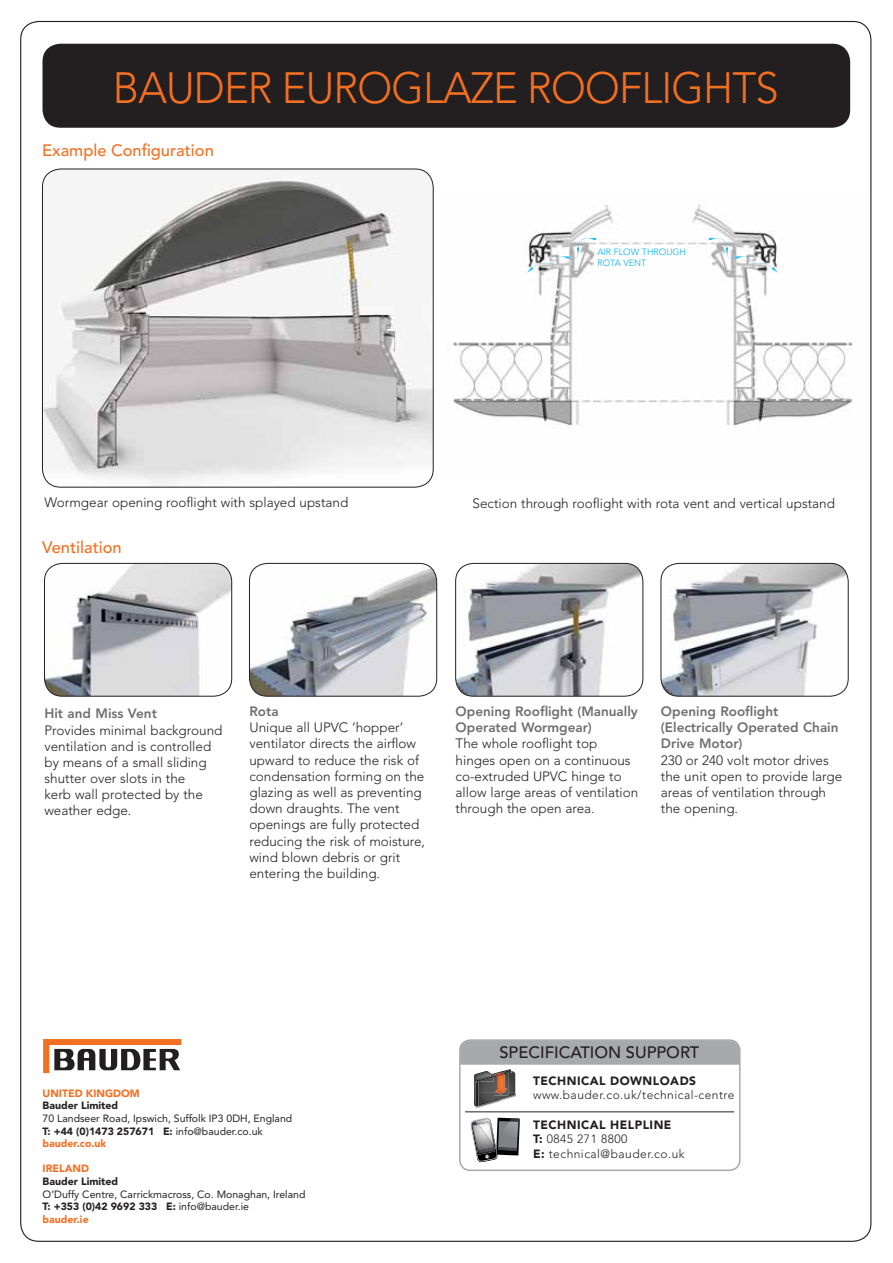
<style>
.page{position:relative;width:893px;height:1263px;background:#fff}
.page>*{position:absolute;margin:0;border:0;box-sizing:border-box;transform-origin:0 0}
.t1{font:300 43.5px "Avenir";letter-spacing:-.02em;color:#f36f21;scale:.96 1}
.t2{font:500 16.5px "Avenir";color:#f36f21}
.t3{font:500 16.5px "Avenir";color:#231f20}
.t4{font:300 13.5px/16.2px "Avenir";color:#231f20}
.t5{font:800 13.5px/16.2px "Avenir";color:#6d6e70}
.t6{font:300 12px/14.4px "Avenir";letter-spacing:.04em;color:#231f20}
.t7{font:900 12px "Avenir";letter-spacing:.04em;color:#231f20}
.t8{font:10.5px/12.6px "Avenir";color:#231f20}
.t9{font:900 10.5px "Avenir";color:#231f20}
.t10{font:900 10.5px "Avenir";color:#f36f21}
.t11{font:300 9px/10.8px "Avenir";color:#00aeef}
.s1{font-weight:900}
.s2{font-weight:900;color:#f36f21}
</style>
<div class="page">
<div style="left:43px;top:44px;width:807px;height:84px;background:#231f20;border-radius:18px"></div>
<svg style="left:43px;top:1039px;width:138px;height:34px"></svg>
<img style="left:447px;top:204px;width:406px;height:224px">
<svg style="left:771px;top:267px;width:7px;height:6px"></svg>
<img style="left:527px;top:238px;width:70px;height:34px">
<img style="left:708px;top:238px;width:69px;height:34px">
<svg style="left:459px;top:1039px;width:281px;height:132px"></svg>
<img style="left:42px;top:169px;width:391px;height:318px;border-radius:18px">
<div style="left:42px;top:169px;width:392px;height:319px;border:1px solid #231f20;border-radius:18px"></div>
<img style="left:44px;top:563px;width:188px;height:133px;border-radius:18px">
<div style="left:44px;top:563px;width:188px;height:134px;border:1px solid #231f20;border-radius:18px"></div>
<img style="left:249px;top:563px;width:188px;height:133px;border-radius:18px">
<div style="left:249px;top:563px;width:188px;height:134px;border:1px solid #231f20;border-radius:18px"></div>
<img style="left:456px;top:563px;width:187px;height:133px;border-radius:18px">
<div style="left:455px;top:563px;width:188px;height:134px;border:1px solid #231f20;border-radius:18px"></div>
<img style="left:661px;top:563px;width:187px;height:133px;border-radius:18px">
<div style="left:660px;top:563px;width:188px;height:134px;border:1px solid #231f20;border-radius:18px"></div>
<h1 class="t1" style="left:113px;top:70px;width:695px">BAUDER EUROGLAZE ROOFLIGHTS</h1>
<p class="t2" style="left:42px;top:143px;width:173px">Example Configuration</p>
<p class="t11" style="left:597px;top:247px;width:90px">AIR FLOW THROUGH<br>ROTA VENT</p>
<p class="t4" style="left:44px;top:495px;width:305px">Wormgear opening rooflight with splayed upstand</p>
<p class="t2" style="left:42px;top:540px;width:81px">Ventilation</p>
<p class="t4" style="left:473px;top:496px;width:364px">Section through rooflight with rota vent and vertical upstand</p>
<p class="t5" style="left:44px;top:707px;width:114px">Hit and Miss Vent</p>
<p class="t4" style="left:44px;top:723px;width:179px">Provides minimal background ventilation and is controlled by means of a small sliding shutter over slots in the<br>kerb wall protected by the weather edge.</p>
<p class="t5" style="left:249px;top:704px;width:31px">Rota</p>
<p class="t4" style="left:249px;top:721px;width:177px">Unique all UPVC ‘hopper’ ventilator directs the airflow upward to reduce the risk of condensation forming on the glazing as well as preventing down draughts. The vent openings are fully protected reducing the risk of moisture, wind blown debris or grit entering the building.</p>
<p class="t5" style="left:456px;top:704px;width:184px">Opening Rooflight (Manually<br>Operated Wormgear)</p>
<p class="t4" style="left:456px;top:737px;width:184px">The whole rooflight top hinges open on a continuous co-extruded UPVC hinge to allow large areas of ventilation through the open area.</p>
<p class="t5" style="left:661px;top:704px;width:179px">Opening Rooflight (Electrically Operated Chain<br>Drive Motor)</p>
<p class="t4" style="left:661px;top:753px;width:183px">230 or 240 volt motor drives the unit open to provide large areas of ventilation through the opening.</p>
<p class="t10" style="left:43px;top:1089px;width:99px">UNITED KINGDOM</p>
<p class="t9" style="left:43px;top:1101px;width:77px">Bauder Limited</p>
<p class="t8" style="left:43px;top:1113px;width:251px">70 Landseer Road, Ipswich, Suffolk IP3 0DH, England<br><span class="s1">T: +44 (0)1473 257671 E:</span> info@bauder.co.uk <span class="s2">bauder.co.uk</span></p>
<p class="t10" style="left:43px;top:1164px;width:48px">IRELAND</p>
<p class="t9" style="left:43px;top:1177px;width:77px">Bauder Limited</p>
<p class="t8" style="left:43px;top:1189px;width:264px">O’Duffy Centre, Carrickmacross, Co. Monaghan, Ireland<br><span class="s1">T: +353 (0)42 9692 333 E:</span> info@bauder.ie<br><span class="s2">bauder.ie</span></p>
<p class="t3" style="left:499px;top:1045px;width:201px">SPECIFICATION SUPPORT</p>
<p class="t7" style="left:533px;top:1076px;width:164px">TECHNICAL DOWNLOADS</p>
<p class="t6" style="left:533px;top:1089px;width:203px">www.bauder.co.uk/technical-centre</p>
<p class="t6" style="left:533px;top:1118px;width:153px"><span class="s1">TECHNICAL HELPLINE<br>T:</span> 0845 271 8800<br><span class="s1">E:</span> technical@bauder.co.uk</p>
</div>
